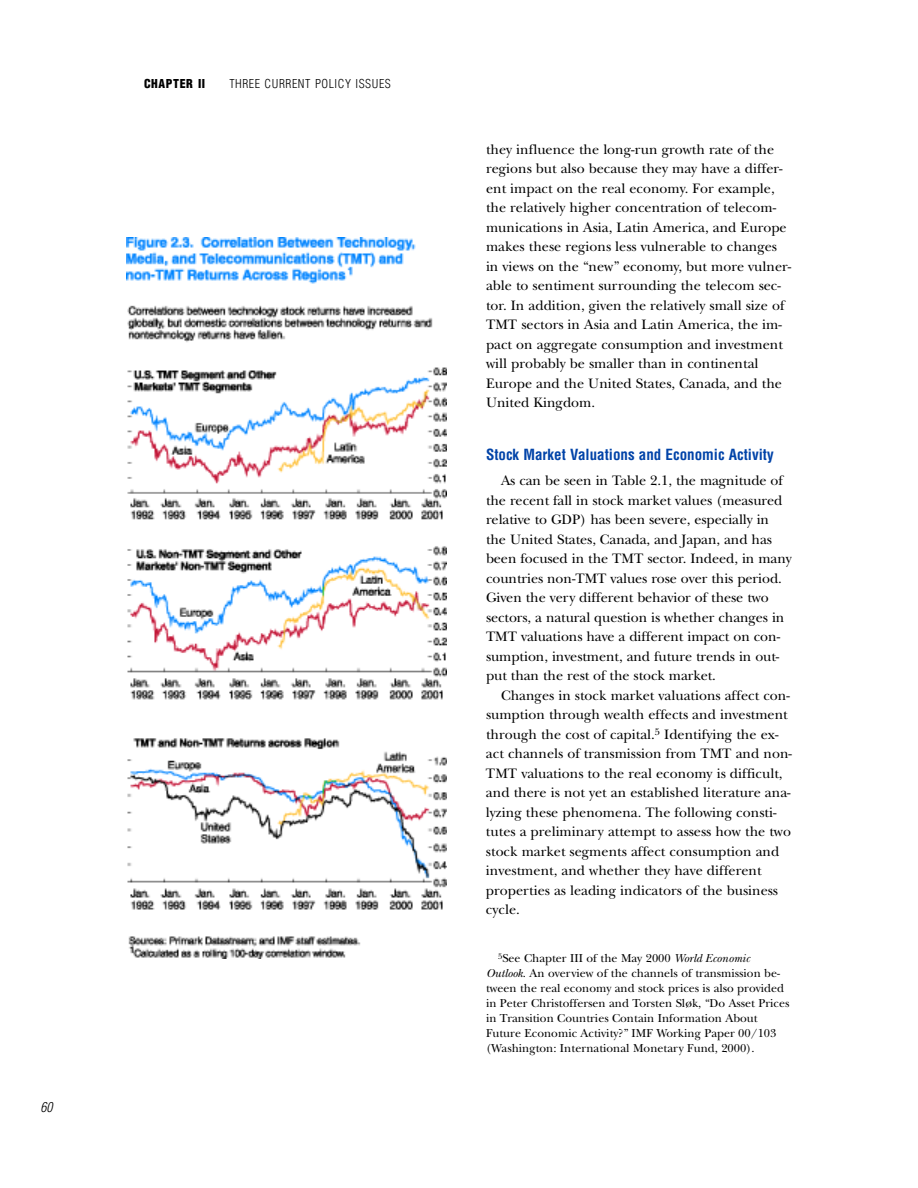
<style>
.page{position:relative;width:918px;height:1188px;background:#fff}
.page>*{position:absolute;margin:0;border:0;box-sizing:border-box;transform-origin:0 0}
.t1{font:700 condensed 15px "Helvetica";color:#0043a8}
.t2{font:14.25px/19.5px "New Baskerville";color:#000}
.t3{font:italic 300 condensed 13.5px "Helvetica";color:#000}
.t4{font:12px/15px "New Baskerville";color:#000}
.t5{font:300 condensed 12px "Helvetica";letter-spacing:.045em;color:#000}
.t6{font:900 condensed 12px "Helvetica";letter-spacing:.05em;color:#000}
.s1{font-style:italic}
</style>
<div class="page">
<img style="left:126px;top:237px;width:321px;height:721px">
<p class="t6" style="left:144px;top:79px;width:63px">CHAPTER II</p>
<p class="t5" style="left:229px;top:79px;width:163px">THREE CURRENT POLICY ISSUES</p>
<p class="t3" style="left:41px;top:1102px;width:13px">60</p>
<p class="t2" style="left:486px;top:141px;width:307px">they influence the long-run growth rate of the regions but also because they may have a differ&shy;ent impact on the real economy. For example, the relatively higher concentration of telecom&shy;munications in Asia, Latin America, and Europe makes these regions less vulnerable to changes in views on the “new” economy, but more vulner&shy;able to sentiment surrounding the telecom sec&shy;tor. In addition, given the relatively small size of TMT sectors in Asia and Latin America, the im&shy;pact on aggregate consumption and investment will probably be smaller than in continental Europe and the United States, Canada, and the United Kingdom.</p>
<p class="t1" style="left:486px;top:448px;width:289px">Stock Market Valuations and Economic Activity</p>
<p class="t2" style="left:486px;top:473px;width:307px;text-indent:15px">As can be seen in Table 2.1, the magnitude of the recent fall in stock market values (measured relative to GDP) has been severe, especially in the United States, Canada, and Japan, and has been focused in the TMT sector. Indeed, in many countries non-TMT values rose over this period.<br>Given the very different behavior of these two sectors, a natural question is whether changes in TMT valuations have a different impact on con&shy;sumption, investment, and future trends in out&shy;put than the rest of the stock market.</p>
<p class="t2" style="left:486px;top:687px;width:308px;text-indent:15px">Changes in stock market valuations affect con&shy;sumption through wealth effects and investment through the cost of capital.<sup>5</sup> Identifying the ex&shy;act channels of transmission from TMT and non-TMT valuations to the real economy is difficult, and there is not yet an established literature ana&shy;lyzing these phenomena. The following consti&shy;tutes a preliminary attempt to assess how the two stock market segments affect consumption and investment, and whether they have different properties as leading indicators of the business cycle.</p>
<p class="t4" style="left:486px;top:952px;width:305px;text-indent:12px"><sup>5</sup>See Chapter III of the May 2000 <span class="s1">World Economic Outlook</span>. An overview of the channels of transmission be&shy;tween the real economy and stock prices is also provided in Peter Christoffersen and Torsten Sløk, “Do Asset Prices in Transition Countries Contain Information About Future Economic Activity?” IMF Working Paper 00/103 (Washington: International Monetary Fund, 2000).</p>
</div>
